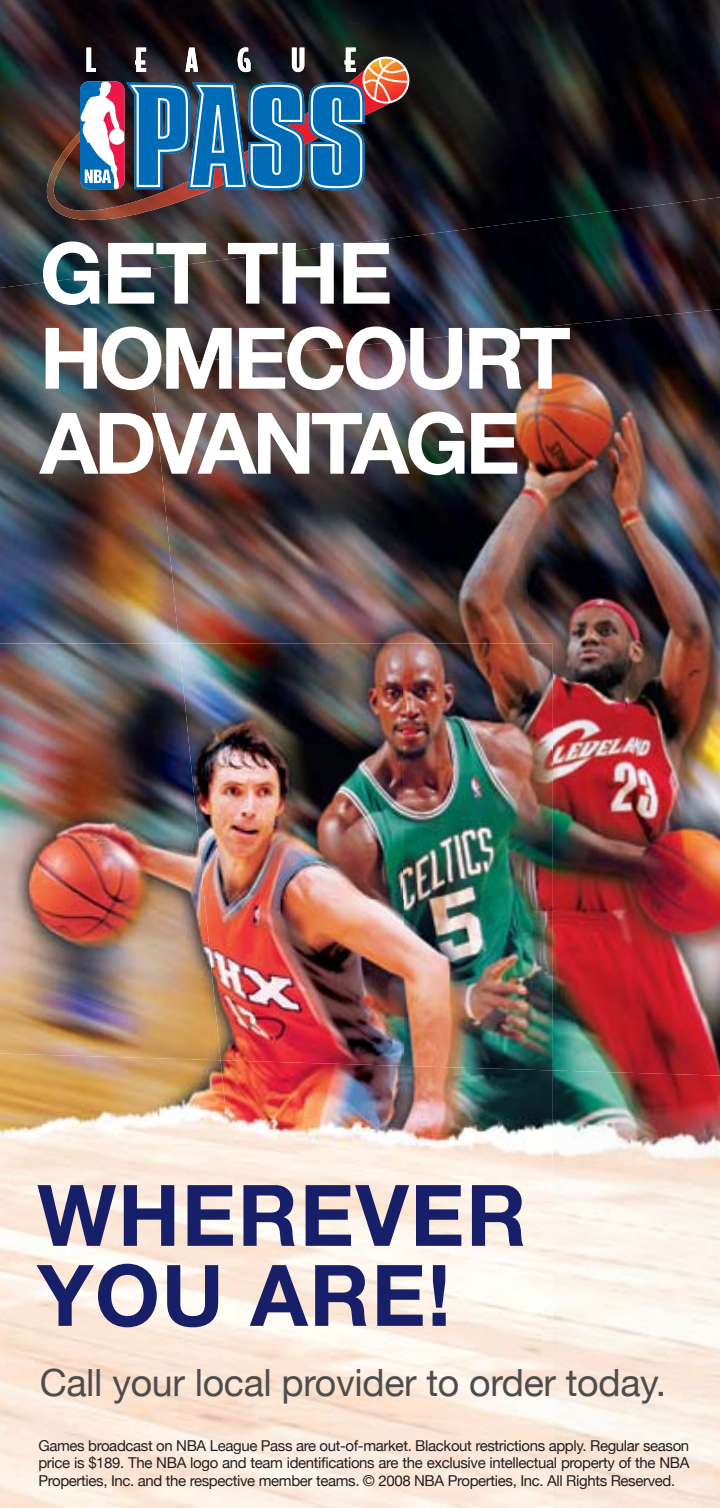
<style>
.page{position:relative;width:720px;height:1508px;background:#fff}
.page>*{position:absolute;margin:0;border:0;box-sizing:border-box;transform-origin:0 0}
.t1{font:700 85px/85px "Helvetica Neue";letter-spacing:-.05em;color:#fff}
.t2{font:700 85px/80px "Helvetica Neue";letter-spacing:.02em;color:#171f69}
.t3{font:37.5px "Helvetica Neue";letter-spacing:-.01em;color:#4d4d4f}
.t4{font:15px/17.5px "Helvetica Neue";letter-spacing:-.025em;color:#231f20;text-align:justify}
</style>
<div class="page">
<img style="left:0;top:0;width:720px;height:265px">
<img style="left:0;top:265px;width:183px;height:378px">
<img style="left:183px;top:197px;width:537px;height:134px">
<img style="left:151px;top:331px;width:351px;height:312px">
<img style="left:502px;top:309px;width:218px;height:514px">
<img style="left:553px;top:823px;width:167px;height:247px">
<img style="left:0;top:643px;width:179px;height:250px">
<img style="left:0;top:893px;width:205px;height:160px">
<img style="left:179px;top:643px;width:224px;height:257px">
<img style="left:403px;top:643px;width:150px;height:425px">
<img style="left:205px;top:899px;width:199px;height:161px">
<img style="left:553px;top:1070px;width:167px;height:321px">
<img style="left:0;top:1053px;width:245px;height:248px">
<img style="left:221px;top:1060px;width:249px;height:225px">
<img style="left:469px;top:1068px;width:84px;height:291px">
<img style="left:42px;top:69px;width:351px;height:151px">
<svg style="left:80px;top:47px;width:330px;height:143px;background:#486685"></svg>
<h1 class="t1" style="left:40px;top:229px;width:533px">GET THE<br>HOMECOURT<br>ADVANTAGE</h1>
<h1 class="t2" style="left:37px;top:1173px;width:491px">WHEREVER<br>YOU ARE!</h1>
<h2 class="t3" style="left:40px;top:1360px;width:628px">Call your local provider to order today.</h2>
<p class="t4" style="left:38px;top:1436px;width:653px">Games broadcast on NBA League Pass are out-of-market. Blackout restrictions apply. Regular season price is $189. The NBA logo and team identifications are the exclusive intellectual property of the NBA Properties, Inc. and the respective member teams. © 2008 NBA Properties, Inc. All Rights Reserved.</p>
</div>
